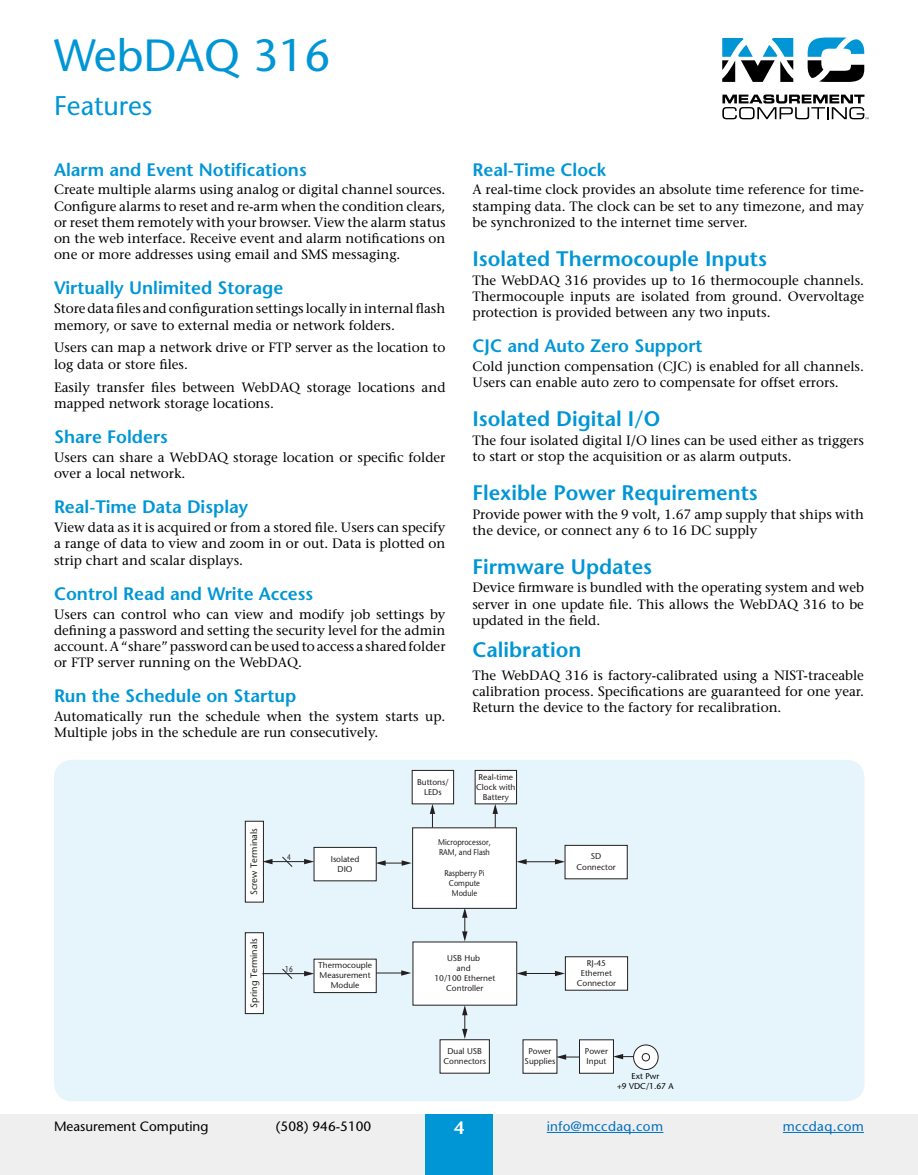
<style>
.page{position:relative;width:918px;height:1175px;background:#fff}
.page>*{position:absolute;margin:0;border:0;box-sizing:border-box;transform-origin:0 0}
.t1{font:45px "Stone Sans";color:#0096d6}
.t2{font:27px "Stone Sans";color:#0096d6}
.t3{font:600 21px "Stone Sans";color:#0096d6}
.t4{font:600 18px "Stone Sans";color:#0096d6}
.t5{font:600 18px "Stone Sans";color:#fff}
.t6{font:13.5px/16.2px "Stone Serif";color:#000}
.t7{font:13.5px "Stone Sans";color:#000}
.t8{font:13.5px "Stone Sans";letter-spacing:.025em;color:#0070c0}
.t9{font:500 9.3px "Stone Sans Std";color:#231f20}
.t10{font:500 8.4px/10.1px "Stone Sans Std";color:#231f20;text-align:center}
.t11{font:500 8.4px/10.1px "Stone Sans Std";color:#231f20;scale:.89 1}
.t12{font:500 8.4px/10.1px "Stone Sans Std";color:#010101;text-align:center}
.t13{font:500 8.4px "Stone Sans Std";color:#231f20;scale:.77 1}
</style>
<div class="page">
<svg style="left:722px;top:94px;width:147px;height:25px"></svg>
<svg style="left:722px;top:38px;width:71px;height:44px"></svg>
<svg style="left:808px;top:38px;width:56px;height:44px"></svg>
<div style="left:0;top:1114px;width:918px;height:60px;background:#efeff0"></div>
<div style="left:425px;top:1114px;width:68px;height:60px;background:#0096d6"></div>
<hr style="left:547px;top:1132px;width:116px;height:1px;background:#0070c0">
<hr style="left:783px;top:1132px;width:81px;height:1px;background:#0070c0">
<div style="left:54px;top:760px;width:811px;height:341px;background:#e6f5fb;border-radius:18px"></div>
<div style="left:245px;top:932px;width:18px;height:81px;background:#fff"></div>
<div style="left:245px;top:932px;width:19px;height:82px;border:1px solid #231f20"></div>
<div style="left:634px;top:1045px;width:24px;height:24px;background:#fff;border-radius:50%"></div>
<div style="left:633px;top:1044px;width:26px;height:26px;border:1px solid #231f20;border-radius:50%"></div>
<div style="left:642px;top:1053px;width:8px;height:8px;border:1px solid #231f20;border-radius:50%"></div>
<hr style="left:262px;top:973px;width:44px;height:1px;background:#231f20">
<hr style="left:525px;top:973px;width:32px;height:1px;background:#231f20">
<svg style="left:517px;top:970px;width:10px;height:6px"></svg>
<div style="left:245px;top:821px;width:18px;height:81px;background:#fff"></div>
<div style="left:245px;top:820px;width:19px;height:82px;border:1px solid #231f20"></div>
<svg style="left:462px;top:908px;width:6px;height:33px"></svg>
<div style="left:412px;top:827px;width:105px;height:81px;background:#fff;border:1px solid #231f20"></div>
<div style="left:412px;top:941px;width:105px;height:64px;background:#fff"></div>
<svg style="left:304px;top:958px;width:107px;height:35px"></svg>
<svg style="left:474px;top:770px;width:43px;height:57px"></svg>
<svg style="left:411px;top:770px;width:44px;height:57px"></svg>
<hr style="left:525px;top:861px;width:32px;height:1px;background:#231f20">
<svg style="left:517px;top:859px;width:10px;height:5px"></svg>
<svg style="left:522px;top:1039px;width:111px;height:35px"></svg>
<svg style="left:281px;top:968px;width:12px;height:11px"></svg>
<hr style="left:271px;top:861px;width:35px;height:1px;background:#231f20">
<svg style="left:262px;top:859px;width:11px;height:5px"></svg>
<svg style="left:304px;top:846px;width:108px;height:35px"></svg>
<svg style="left:439px;top:1005px;width:51px;height:69px"></svg>
<svg style="left:555px;top:844px;width:73px;height:35px;background:#eaebec"></svg>
<svg style="left:281px;top:856px;width:12px;height:11px"></svg>
<svg style="left:555px;top:956px;width:74px;height:35px;background:#e8eaeb"></svg>
<h1 class="t1" style="left:54px;top:29px;width:278px">WebDAQ 316</h1>
<h2 class="t2" style="left:54px;top:89px;width:100px">Features</h2>
<h3 class="t4" style="left:54px;top:158px;width:254px">Alarm and Event Notifications</h3>
<p class="t6" style="left:54px;top:182px;width:393px;text-align:justify">Create multiple alarms using analog or digital channel sources.<br>Configure alarms to reset and re-arm when the condition clears, or reset them remotely with your browser. View the alarm status on the web interface. Receive event and alarm notifications on one or more addresses using email and SMS messaging.</p>
<h3 class="t4" style="left:54px;top:277px;width:231px">Virtually Unlimited Storage</h3>
<p class="t6" style="left:54px;top:300px;width:393px">Store data files and configuration settings locally in internal flash memory, or save to external media or network folders.</p>
<p class="t6" style="left:54px;top:340px;width:393px">Users can map a network drive or FTP server as the location to log data or store files.</p>
<p class="t6" style="left:54px;top:379px;width:393px">Easily transfer files between WebDAQ storage locations and mapped network storage locations.</p>
<h3 class="t4" style="left:54px;top:426px;width:115px">Share Folders</h3>
<p class="t6" style="left:54px;top:449px;width:393px">Users can share a WebDAQ storage location or specific folder over a local network.</p>
<h3 class="t4" style="left:54px;top:496px;width:196px">Real-Time Data Display</h3>
<p class="t6" style="left:54px;top:519px;width:393px;text-align:justify">View data as it is acquired or from a stored file. Users can specify a range of data to view and zoom in or out. Data is plotted on strip chart and scalar displays.</p>
<h3 class="t4" style="left:54px;top:582px;width:261px">Control Read and Write Access</h3>
<p class="t6" style="left:54px;top:606px;width:393px;text-align:justify">Users can control who can view and modify job settings by defining a password and setting the security level for the admin account. A “share” password can be used to access a shared folder or FTP server running on the WebDAQ.</p>
<h3 class="t4" style="left:54px;top:685px;width:244px">Run the Schedule on Startup</h3>
<p class="t6" style="left:54px;top:708px;width:393px">Automatically run the schedule when the system starts up.<br>Multiple jobs in the schedule are run consecutively.</p>
<p class="t10" style="left:417px;top:776px;width:33px">Buttons/<br>LEDs</p>
<h3 class="t4" style="left:472px;top:158px;width:135px">Real-Time Clock</h3>
<p class="t6" style="left:472px;top:182px;width:393px;text-align:justify">A real-time clock provides an absolute time reference for time&shy;stamping data. The clock can be set to any timezone, and may be synchronized to the internet time server.</p>
<h3 class="t3" style="left:472px;top:246px;width:296px">Isolated Thermocouple Inputs</h3>
<p class="t6" style="left:472px;top:272px;width:393px;text-align:justify">The WebDAQ 316 provides up to 16 thermocouple channels.<br>Thermocouple inputs are isolated from ground. Overvoltage protection is provided between any two inputs.</p>
<h3 class="t4" style="left:472px;top:335px;width:232px">CJC and Auto Zero Support</h3>
<p class="t6" style="left:472px;top:358px;width:393px">Cold junction compensation (CJC) is enabled for all channels.<br>Users can enable auto zero to compensate for offset errors.</p>
<h3 class="t3" style="left:472px;top:406px;width:189px">Isolated Digital I/O</h3>
<p class="t6" style="left:472px;top:432px;width:393px">The four isolated digital I/O lines can be used either as triggers to start or stop the acquisition or as alarm outputs.</p>
<h3 class="t3" style="left:472px;top:480px;width:287px">Flexible Power Requirements</h3>
<p class="t6" style="left:472px;top:506px;width:393px">Provide power with the 9 volt, 1.67 amp supply that ships with the device, or connect any 6 to 16 DC supply</p>
<h3 class="t3" style="left:472px;top:553px;width:181px">Firmware Updates</h3>
<p class="t6" style="left:472px;top:579px;width:393px;text-align:justify">Device firmware is bundled with the operating system and web server in one update file. This allows the WebDAQ 316 to be updated in the field.</p>
<h3 class="t3" style="left:472px;top:637px;width:110px">Calibration</h3>
<p class="t6" style="left:472px;top:667px;width:393px;text-align:justify">The WebDAQ 316 is factory-calibrated using a NIST-traceable calibration process. Specifications are guaranteed for one year.<br>Return the device to the factory for recalibration.</p>
<p class="t10" style="left:476px;top:771px;width:41px">Real-time<br>Clock with<br>Battery</p>
<p class="t9" style="left:248px;top:895px;width:68px;rotate:-90deg">Screw Terminals</p>
<p class="t11" style="left:438px;top:837px;width:61px">Microprocessor,<br>RAM, and Flash</p>
<p class="t13" style="left:287px;top:851px;width:6px">4</p>
<p class="t10" style="left:331px;top:853px;width:30px">Isolated<br>DIO</p>
<p class="t11" style="left:444px;top:867px;width:47px;text-align:center">Raspberry Pi<br>Compute<br>Module</p>
<p class="t9" style="left:248px;top:1007px;width:71px;rotate:-90deg">Spring Terminals</p>
<p class="t13" style="left:285px;top:963px;width:11px">16</p>
<p class="t10" style="left:318px;top:960px;width:55px">Thermocouple<br>Measurement<br>Module</p>
<p class="t10" style="left:434px;top:953px;width:62px">USB Hub<br>and<br>10/100 Ethernet<br>Controller</p>
<p class="t10" style="left:443px;top:1045px;width:44px">Dual USB<br>Connectors</p>
<p class="t10" style="left:577px;top:851px;width:41px">SD<br>Connector</p>
<p class="t10" style="left:577px;top:958px;width:41px">RJ-45<br>Ethernet<br>Connector</p>
<p class="t10" style="left:525px;top:1046px;width:32px">Power<br>Supplies</p>
<p class="t10" style="left:585px;top:1046px;width:24px;text-align:left">Power<br>Input</p>
<p class="t12" style="left:617px;top:1071px;width:58px">Ext Pwr<br>+9 VDC/1.67 A</p>
<p class="t7" style="left:54px;top:1118px;width:156px">Measurement Computing</p>
<p class="t7" style="left:276px;top:1118px;width:97px">(508) 946-5100</p>
<h3 class="t5" style="left:454px;top:1117px;width:12px">4</h3>
<p class="t8" style="left:547px;top:1118px;width:118px">info@mccdaq.com</p>
<p class="t8" style="left:783px;top:1118px;width:83px">mccdaq.com</p>
</div>
